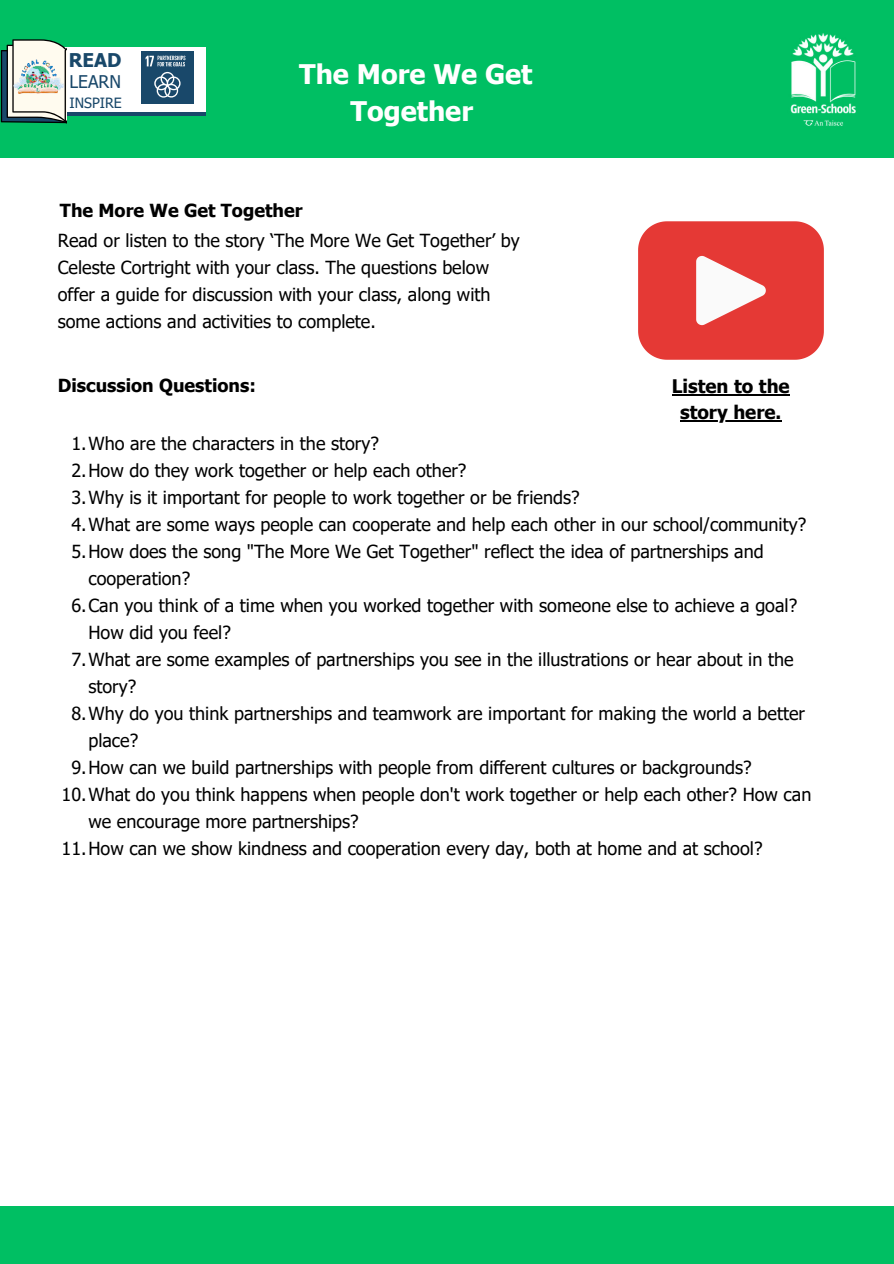
<style>
.page{position:relative;width:894px;height:1264px;background:#fff}
.page>*{position:absolute;margin:0;border:0;box-sizing:border-box;transform-origin:0 0}
.t1{font:700 27px/37.2px "Tahoma";color:#fff;text-align:center}
.t2{font:700 18.9px "Tahoma";color:#19486a}
.t3{font:700 18.75px/25.8px "Tahoma";color:#000;text-align:center}
.t4{font:18px/27px "Tahoma";color:#000}
.t5{font:700 18px "Tahoma";color:#000}
.t6{font:17.55px "Tahoma";color:#19486a}
.t7{font:14.1px "Tahoma";color:#19486a}
</style>
<div class="page">
<div style="left:0;top:0;width:893px;height:158px;background:#00bf63"></div>
<div style="left:0;top:1205px;width:893px;height:58px;background:#00bf63"></div>
<svg style="left:638px;top:221px;width:185px;height:139px;background:#e85451"></svg>
<hr style="left:671px;top:394px;width:118px;height:1px;background:#000">
<hr style="left:679px;top:420px;width:102px;height:1px;background:#000">
<img style="left:790px;top:33px;width:66px;height:93px">
<div style="left:58px;top:51px;width:147px;height:65px;background:#19486a"></div>
<div style="left:53px;top:47px;width:152px;height:65px;background:#fff"></div>
<div style="left:141px;top:51px;width:52px;height:53px;background:#19486a"></div>
<svg style="left:145px;top:56px;width:40px;height:42px"></svg>
<svg style="left:1px;top:39px;width:66px;height:84px;background:#8ca19a"></svg>
<img style="left:12px;top:52px;width:54px;height:54px">
<p class="t2" style="left:69px;top:47px;width:54px">READ</p>
<p class="t7" style="left:69px;top:93px;width:54px">INSPIRE</p>
<p class="t6" style="left:70px;top:70px;width:53px">LEARN</p>
<h1 class="t1" style="left:299px;top:56px;width:235px">The More We Get<br>Together</h1>
<p class="t5" style="left:60px;top:197px;width:244px">The More We Get Together</p>
<p class="t4" style="left:58px;top:228px;width:463px">Read or listen to the story ‘The More We Get Together’ by Celeste Cortright with your class. The questions below offer a guide for discussion with your class, along with some actions and activities to complete.</p>
<p class="t5" style="left:58px;top:373px;width:199px">Discussion Questions:</p>
<p class="t3" style="left:671px;top:374px;width:119px">Listen to the story here.</p>
<p class="t4" style="left:71px;top:431px;width:309px">1.Who are the characters in the story?</p>
<p class="t4" style="left:71px;top:458px;width:396px">2.How do they work together or help each other?</p>
<p class="t4" style="left:71px;top:485px;width:509px">3.Why is it important for people to work together or be friends?</p>
<p class="t4" style="left:71px;top:512px;width:736px">4.What are some ways people can cooperate and help each other in our school/community?</p>
<p class="t4" style="left:71px;top:539px;width:693px">5.How does the song "The More We Get Together" reflect the idea of partnerships and</p>
<p class="t4" style="left:88px;top:566px;width:103px">cooperation?</p>
<p class="t4" style="left:71px;top:593px;width:727px">6.Can you think of a time when you worked together with someone else to achieve a goal?</p>
<p class="t4" style="left:88px;top:620px;width:144px">How did you feel?</p>
<p class="t4" style="left:71px;top:647px;width:723px">7.What are some examples of partnerships you see in the illustrations or hear about in the</p>
<p class="t4" style="left:88px;top:674px;width:49px">story?</p>
<p class="t4" style="left:71px;top:701px;width:735px">8.Why do you think partnerships and teamwork are important for making the world a better</p>
<p class="t4" style="left:88px;top:728px;width:51px">place?</p>
<p class="t4" style="left:71px;top:755px;width:681px">9.How can we build partnerships with people from different cultures or backgrounds?</p>
<p class="t4" style="left:61px;top:782px;width:751px">10.What do you think happens when people don't work together or help each other? How can</p>
<p class="t4" style="left:88px;top:809px;width:272px">we encourage more partnerships?</p>
<p class="t4" style="left:61px;top:836px;width:702px">11.How can we show kindness and cooperation every day, both at home and at school?</p>
</div>
